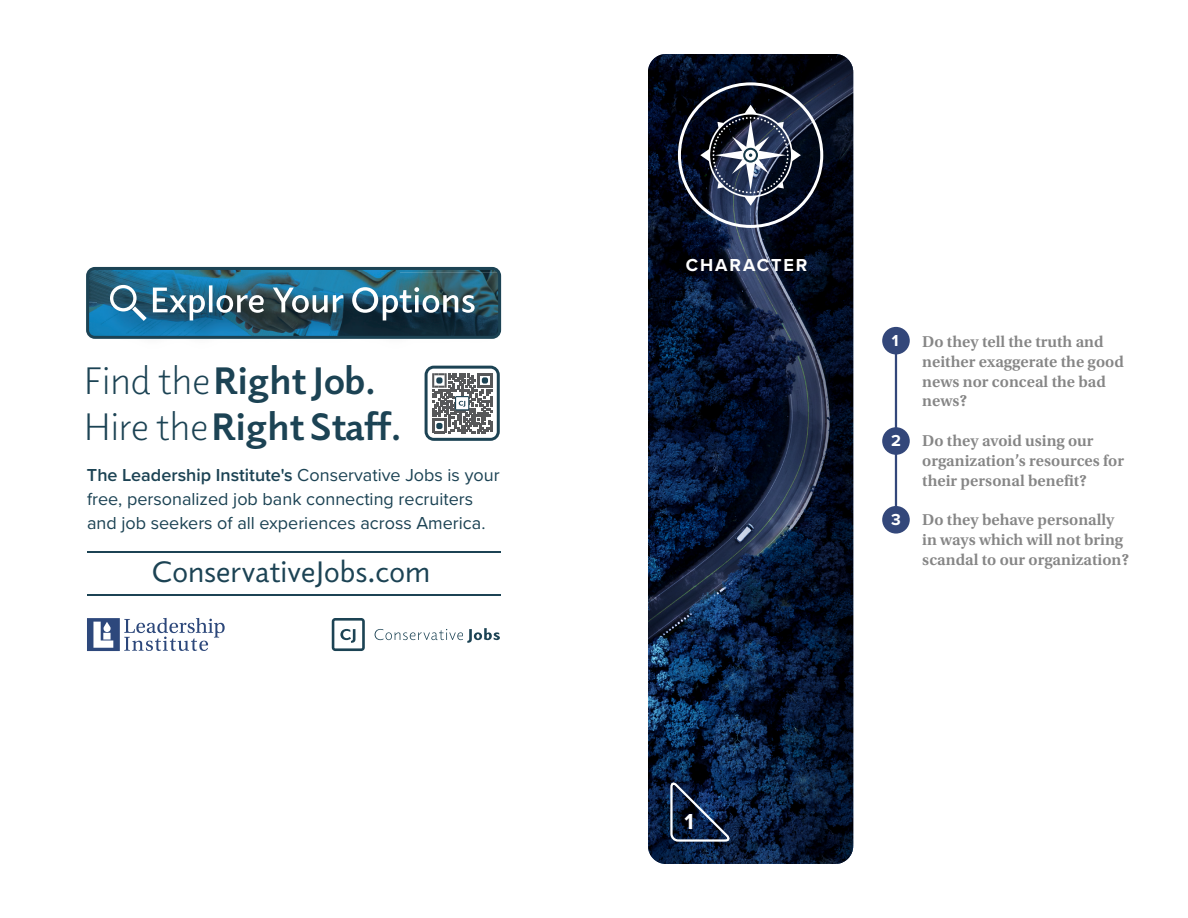
<style>
.page{position:relative;width:1188px;height:918px;background:#fff}
.page>*{position:absolute;margin:0;border:0;box-sizing:border-box;transform-origin:0 0}
.t1{font:700 38.85px/45.9px "Elido";color:#1c4354}
.t2{font:30px "Elido";color:#1c4354}
.t3{font:700 22.5px "Proxima Nova";color:#fff}
.t4{font:18px/24px "Proxima Nova";color:#1c4354}
.t5{font:700 18px "Proxima Nova";letter-spacing:.11em;color:#fff}
.t6{font:600 16.5px/19.8px "Utopia Std";color:#868686}
.t7{font:700 16.5px "Proxima Nova";color:#fff}
.s1{font-weight:300}
.s2{font-weight:600}
</style>
<div class="page">
<svg style="left:648px;top:54px;width:205px;height:810px;background:#0c1a33"></svg>
<svg style="left:669px;top:779px;width:62px;height:64px;background:#233554"></svg>
<div style="left:678px;top:82px;width:145px;height:146px;border:3px solid #fff;border-radius:50%"></div>
<div style="left:882px;top:327px;width:28px;height:27px;background:#33477a;border-radius:50%"></div>
<div style="left:882px;top:427px;width:28px;height:28px;background:#33477a;border-radius:50%"></div>
<div style="left:882px;top:506px;width:28px;height:28px;background:#33477a;border-radius:50%"></div>
<hr style="left:895px;top:341px;width:2px;height:179px;background:#33477a">
<svg style="left:700px;top:105px;width:101px;height:101px;background:#3d4457"></svg>
<hr style="left:87px;top:594px;width:413px;height:2px;background:#1c4354">
<hr style="left:87px;top:552px;width:413px;height:1px;background:#1c4354">
<svg style="left:425px;top:366px;width:75px;height:75px"></svg>
<div style="left:436px;top:377px;width:7px;height:7px;background:#1c4354;border-radius:2px"></div>
<div style="left:482px;top:377px;width:6px;height:7px;background:#1c4354;border-radius:2px"></div>
<div style="left:436px;top:423px;width:7px;height:6px;background:#1c4354;border-radius:2px"></div>
<svg style="left:375px;top:628px;width:125px;height:15px"></svg>
<svg style="left:332px;top:618px;width:33px;height:33px"></svg>
<svg style="left:87px;top:618px;width:138px;height:33px"></svg>
<svg style="left:86px;top:267px;width:415px;height:72px;background:#356a82"></svg>
<h1 class="t1" style="left:84px;top:356px;width:319px"><span class="s1">Find the</span>Right Job.<br><span class="s1">Hire the</span> Right Staff.</h1>
<p class="t4" style="left:87px;top:462px;width:414px"><span class="s2">The Leadership Institute's</span> Conservative Jobs is your free, personalized job bank connecting recruiters and job seekers of all experiences across America.</p>
<h2 class="t2" style="left:152px;top:552px;width:280px">ConservativeJobs.com</h2>
<p class="t5" style="left:686px;top:251px;width:123px">CHARACTER</p>
<p class="t7" style="left:892px;top:328px;width:8px">1</p>
<p class="t7" style="left:891px;top:428px;width:11px">2</p>
<p class="t7" style="left:891px;top:507px;width:11px">3</p>
<p class="t6" style="left:922px;top:332px;width:183px">Do they tell the truth and</p>
<p class="t6" style="left:922px;top:352px;width:203px">neither exaggerate the good news nor conceal the bad news?</p>
<p class="t6" style="left:922px;top:431px;width:173px">Do they avoid using our</p>
<p class="t6" style="left:922px;top:451px;width:203px">organization’s resources for their personal benefit?</p>
<p class="t6" style="left:922px;top:510px;width:194px">Do they behave personally</p>
<p class="t6" style="left:922px;top:530px;width:202px">in ways which will not bring</p>
<p class="t6" style="left:922px;top:550px;width:209px">scandal to our organization?</p>
<p class="t3" style="left:684px;top:805px;width:11px">1</p>
</div>
